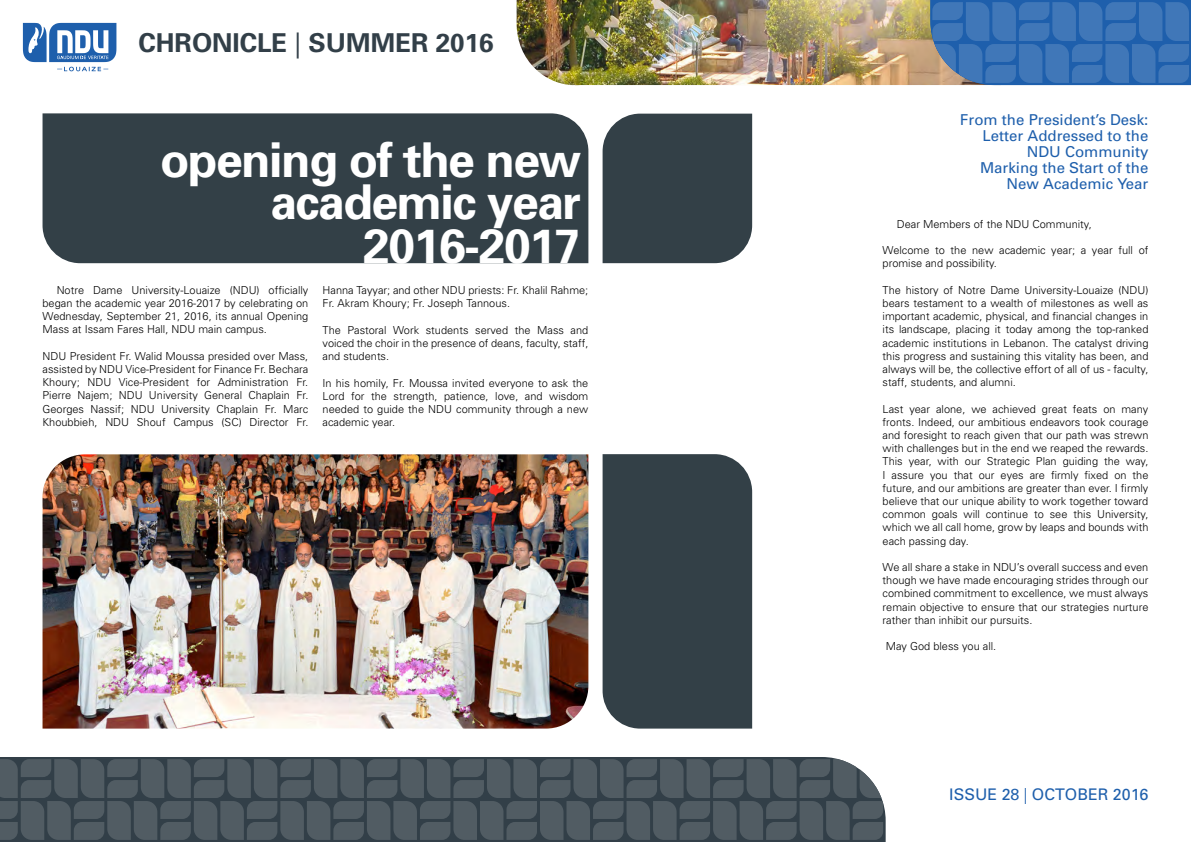
<style>
.page{position:relative;width:1191px;height:842px;background:#fff}
.page>*{position:absolute;margin:0;border:0;box-sizing:border-box;transform-origin:0 0}
.t1{font:700 48px/86px "Univers";letter-spacing:-.03em;color:#fff;text-align:right}
.t2{font:700 26px "Univers";color:#323f48}
.t3{font:16px "Univers";color:#1e5fac}
.t4{font:15px/16px "Univers";color:#1e5fac;text-align:right}
.t5{font:300 11px/13.2px "Univers";color:#000}
.s1{font-weight:400}
.s2{font-weight:300}
</style>
<div class="page">
<img style="left:516px;top:0;width:484px;height:86px">
<div style="left:0;top:757px;width:885px;height:85px;background:#323f48"></div>
<svg style="left:930px;top:0;width:261px;height:85px;background:#3c72b2"></svg>
<svg style="left:0;top:759px;width:883px;height:81px;background:#4c575e"></svg>
<svg style="left:23px;top:23px;width:93px;height:48px"></svg>
<div style="left:43px;top:113px;width:545px;height:150px;background:#334047"></div>
<img style="left:43px;top:454px;width:545px;height:275px">
<div style="left:602px;top:114px;width:150px;height:149px;background:#334047"></div>
<svg style="left:602px;top:454px;width:150px;height:275px;background:#3d4a50"></svg>
<h2 class="t2" style="left:138px;top:27px;width:356px">CHRONICLE <span class="s1">|</span> SUMMER 2016</h2>
<h1 class="t1" style="left:160px;top:117px;width:422px">opening of the new<br>2016-2017</h1>
<p class="t5" style="left:269px;top:283px;width:41px">officially</p>
<h1 class="t1" style="left:270px;top:159px;width:312px">academic year</h1>
<p class="t5" style="left:43px;top:283px;width:267px;text-indent:14px">Notre<br>began the academic year 2016-2017 by celebrating on Wednesday, September 21, 2016, its annual Opening Mass at Issam Fares Hall, NDU main campus.</p>
<p class="t5" style="left:43px;top:349px;width:267px;text-align:right">NDU President Fr. Walid Moussa presided over Mass, assisted by NDU Vice-President for Finance Fr. Bechara<br>Fr.</p>
<p class="t5" style="left:93px;top:283px;width:31px">Dame</p>
<p class="t5" style="left:131px;top:283px;width:91px">University-Louaize</p>
<p class="t5" style="left:230px;top:283px;width:31px">(NDU)</p>
<p class="t5" style="left:322px;top:284px;width:267px">Hanna Tayyar; and other NDU priests: Fr. Khalil Rahme;<br>Fr. Akram Khoury; Fr. Joseph Tannous.</p>
<p class="t5" style="left:570px;top:323px;width:19px">and</p>
<p class="t5" style="left:347px;top:323px;width:41px">Pastoral</p>
<p class="t5" style="left:322px;top:323px;width:267px">The<br>voiced the choir in the presence of deans, faculty, staff, and students.</p>
<p class="t5" style="left:322px;top:376px;width:267px;text-align:right">In his homily, Fr. Moussa invited everyone to ask the wisdom</p>
<p class="t5" style="left:393px;top:323px;width:28px">Work</p>
<p class="t5" style="left:426px;top:323px;width:44px">students</p>
<p class="t5" style="left:475px;top:323px;width:35px">served</p>
<p class="t5" style="left:515px;top:323px;width:17px">the</p>
<p class="t5" style="left:537px;top:323px;width:28px">Mass</p>
<p class="t5" style="left:197px;top:376px;width:15px">for</p>
<p class="t5" style="left:119px;top:376px;width:72px">Vice-President</p>
<p class="t5" style="left:43px;top:376px;width:39px">Khoury;</p>
<p class="t5" style="left:87px;top:376px;width:25px">NDU</p>
<p class="t5" style="left:218px;top:376px;width:72px">Administration</p>
<p class="t5" style="left:204px;top:389px;width:39px">General</p>
<p class="t5" style="left:248px;top:389px;width:43px">Chaplain</p>
<p class="t5" style="left:43px;top:389px;width:30px">Pierre</p>
<p class="t5" style="left:78px;top:389px;width:36px">Najem;</p>
<p class="t5" style="left:119px;top:389px;width:25px">NDU</p>
<p class="t5" style="left:149px;top:389px;width:50px">University</p>
<p class="t5" style="left:296px;top:389px;width:14px">Fr.</p>
<p class="t5" style="left:351px;top:389px;width:15px">for</p>
<p class="t5" style="left:322px;top:389px;width:267px">Lord<br>needed to guide the NDU community through a new academic year.</p>
<p class="t5" style="left:371px;top:389px;width:17px">the</p>
<p class="t5" style="left:393px;top:389px;width:46px">strength,</p>
<p class="t5" style="left:444px;top:389px;width:46px">patience,</p>
<p class="t5" style="left:495px;top:389px;width:25px">love,</p>
<p class="t5" style="left:525px;top:389px;width:19px">and</p>
<p class="t5" style="left:43px;top:402px;width:43px">Georges</p>
<p class="t5" style="left:217px;top:402px;width:43px">Chaplain</p>
<p class="t5" style="left:91px;top:402px;width:35px">Nassif;</p>
<p class="t5" style="left:131px;top:402px;width:25px">NDU</p>
<p class="t5" style="left:161px;top:402px;width:50px">University</p>
<p class="t5" style="left:265px;top:402px;width:14px">Fr.</p>
<p class="t5" style="left:283px;top:402px;width:27px">Marc</p>
<p class="t5" style="left:137px;top:415px;width:30px">Shouf</p>
<p class="t5" style="left:173px;top:415px;width:42px">Campus</p>
<p class="t5" style="left:221px;top:415px;width:22px">(SC)</p>
<p class="t5" style="left:43px;top:415px;width:57px">Khoubbieh,</p>
<p class="t5" style="left:105px;top:415px;width:25px">NDU</p>
<p class="t5" style="left:249px;top:415px;width:41px">Director</p>
<p class="t5" style="left:296px;top:415px;width:14px">Fr.</p>
<h3 class="t4" style="left:960px;top:111px;width:190px">From the President s’ Desk:<br>Letter Addressed to the<br>NDU Community<br>Marking the Start of the<br>New Academic Year</h3>
<p class="t5" style="left:896px;top:217px;width:196px">Dear Members of the NDU Community,</p>
<p class="t5" style="left:1138px;top:244px;width:11px">of</p>
<p class="t5" style="left:1118px;top:244px;width:16px">full</p>
<p class="t5" style="left:882px;top:244px;width:116px">Welcome<br>promise and possibility.</p>
<p class="t5" style="left:882px;top:283px;width:267px;text-align:justify">The history of Notre Dame University-Louaize (NDU( bears testament to a wealth of milestones as well as important academic, physical, and financial changes in its landscape, placing it today among the top-ranked academic institutions in Lebanon. The catalyst driving this progress and sustaining this vitality has been, and always will be, the collective effort of all of us - faculty, staff, students, and alumni.</p>
<p class="t5" style="left:1121px;top:402px;width:28px">many</p>
<p class="t5" style="left:950px;top:244px;width:17px">the</p>
<p class="t5" style="left:999px;top:244px;width:48px">academic</p>
<p class="t5" style="left:935px;top:244px;width:11px">to</p>
<p class="t5" style="left:1051px;top:244px;width:25px">year;</p>
<p class="t5" style="left:1092px;top:244px;width:22px">year</p>
<p class="t5" style="left:972px;top:244px;width:23px">new</p>
<p class="t5" style="left:1080px;top:244px;width:7px">a</p>
<p class="t5" style="left:1073px;top:402px;width:26px">feats</p>
<p class="t5" style="left:882px;top:402px;width:22px">Last</p>
<p class="t5" style="left:882px;top:415px;width:267px">fronts. Indeed, our ambitious endeavors took courage</p>
<p class="t5" style="left:882px;top:428px;width:267px">and foresight to reach given that our path was strewn</p>
<p class="t5" style="left:882px;top:442px;width:267px">with challenges but in the end we reaped the rewards.</p>
<p class="t5" style="left:1125px;top:455px;width:24px">way,</p>
<p class="t5" style="left:936px;top:402px;width:31px">alone,</p>
<p class="t5" style="left:992px;top:402px;width:45px">achieved</p>
<p class="t5" style="left:1042px;top:402px;width:27px">great</p>
<p class="t5" style="left:909px;top:402px;width:22px">year</p>
<p class="t5" style="left:971px;top:402px;width:17px">we</p>
<p class="t5" style="left:1103px;top:402px;width:14px">on</p>
<p class="t5" style="left:986px;top:455px;width:45px">Strategic</p>
<p class="t5" style="left:1036px;top:455px;width:22px">Plan</p>
<p class="t5" style="left:882px;top:455px;width:22px">This</p>
<p class="t5" style="left:937px;top:455px;width:23px">with</p>
<p class="t5" style="left:1062px;top:455px;width:37px">guiding</p>
<p class="t5" style="left:1104px;top:455px;width:17px">the</p>
<p class="t5" style="left:908px;top:455px;width:25px">year,</p>
<p class="t5" style="left:965px;top:455px;width:17px">our</p>
<p class="t5" style="left:1051px;top:468px;width:29px">firmly</p>
<p class="t5" style="left:1084px;top:468px;width:25px">fixed</p>
<p class="t5" style="left:882px;top:468px;width:5px">I</p>
<p class="t5" style="left:882px;top:481px;width:267px">future, and our ambitions are greater than ever I. firmly</p>
<p class="t5" style="left:882px;top:494px;width:267px">believe that our unique ability to work together toward</p>
<p class="t5" style="left:1097px;top:508px;width:53px">University,</p>
<p class="t5" style="left:953px;top:468px;width:20px">that</p>
<p class="t5" style="left:1132px;top:468px;width:17px">the</p>
<p class="t5" style="left:891px;top:468px;width:34px">assure</p>
<p class="t5" style="left:978px;top:468px;width:17px">our</p>
<p class="t5" style="left:1029px;top:468px;width:17px">are</p>
<p class="t5" style="left:930px;top:468px;width:19px">you</p>
<p class="t5" style="left:1000px;top:468px;width:25px">eyes</p>
<p class="t5" style="left:1114px;top:468px;width:14px">on</p>
<p class="t5" style="left:932px;top:508px;width:27px">goals</p>
<p class="t5" style="left:963px;top:508px;width:18px">will</p>
<p class="t5" style="left:986px;top:508px;width:44px">continue</p>
<p class="t5" style="left:1073px;top:508px;width:19px">this</p>
<p class="t5" style="left:1034px;top:508px;width:11px">to</p>
<p class="t5" style="left:882px;top:508px;width:267px">common<br>which we all call home, grow by leaps and bounds with each passing day.</p>
<p class="t5" style="left:882px;top:560px;width:267px;text-align:justify">We all share a stake in NDU s’ overall success and even though we have made encouraging strides through our combined commitment to excellence, we must always remain objective to ensure that our strategies nurture rather than inhibit our pursuits.</p>
<p class="t5" style="left:885px;top:640px;width:112px">May God bless you all.</p>
<p class="t5" style="left:1049px;top:508px;width:19px">see</p>
<h3 class="t3" style="left:949px;top:784px;width:201px">ISSUE 28 <span class="s2">|</span> OCTOBER 2016</h3>
</div>
